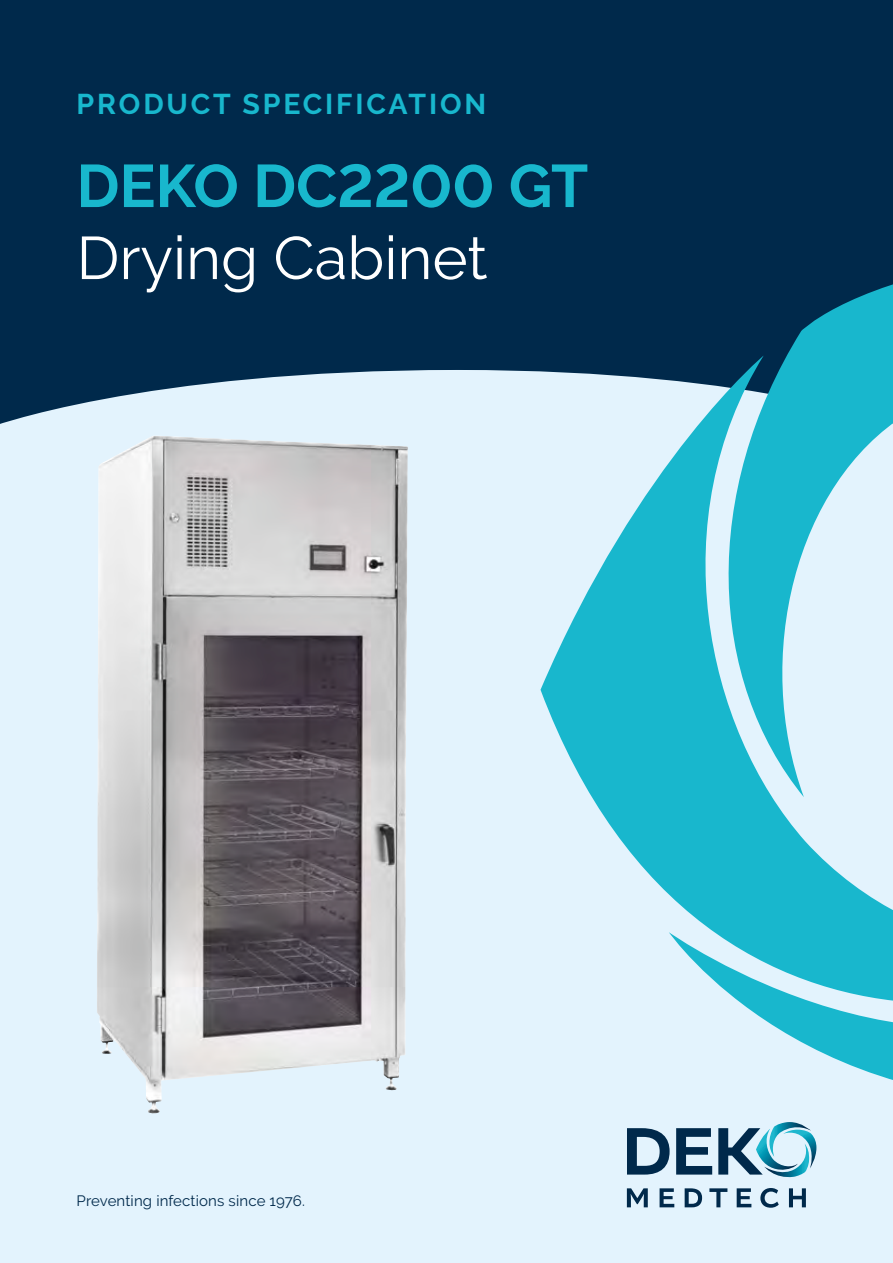
<style>
.page{position:relative;width:893px;height:1263px;background:#fff}
.page>*{position:absolute;margin:0;border:0;box-sizing:border-box;transform-origin:0 0}
.t1{font:60px "Raleway";color:#fff}
.t2{font:700 60px "Raleway";color:#18b7cd}
.t3{font:700 28.5px "Raleway";letter-spacing:.1em;color:#18b7cd}
.t4{font:15px "Raleway";letter-spacing:.01em;color:#00294b}
</style>
<div class="page">
<div style="left:0;top:368px;width:893px;height:895px;background:#e3f3fd"></div>
<div style="left:0;top:0;width:893px;height:424px;background:#00294b"></div>
<svg style="left:627px;top:1188px;width:21px;height:19px"></svg>
<svg style="left:660px;top:1188px;width:14px;height:19px"></svg>
<svg style="left:685px;top:1188px;width:17px;height:19px"></svg>
<svg style="left:709px;top:1188px;width:18px;height:19px"></svg>
<svg style="left:737px;top:1188px;width:14px;height:19px"></svg>
<svg style="left:760px;top:1188px;width:19px;height:20px"></svg>
<svg style="left:789px;top:1188px;width:17px;height:19px"></svg>
<svg style="left:627px;top:1128px;width:43px;height:46px"></svg>
<svg style="left:676px;top:1128px;width:36px;height:46px"></svg>
<svg style="left:718px;top:1122px;width:98px;height:56px"></svg>
<img style="left:97px;top:436px;width:311px;height:678px">
<svg style="left:700px;top:258px;width:193px;height:98px;background:#064e6d"></svg>
<svg style="left:540px;top:356px;width:353px;height:539px;fill:#18b7cd"></svg>
<svg style="left:669px;top:579px;width:224px;height:501px;fill:#18b7cd"></svg>
<h2 class="t3" style="left:77px;top:87px;width:411px">PRODUCT SPECIFICATION</h2>
<h1 class="t2" style="left:77px;top:152px;width:513px">DEKO DC2200 GT</h1>
<h1 class="t1" style="left:77px;top:223px;width:412px">Drying Cabinet</h1>
<p class="t4" style="left:77px;top:1192px;width:230px">Preventing infections since 1976.</p>
</div>
